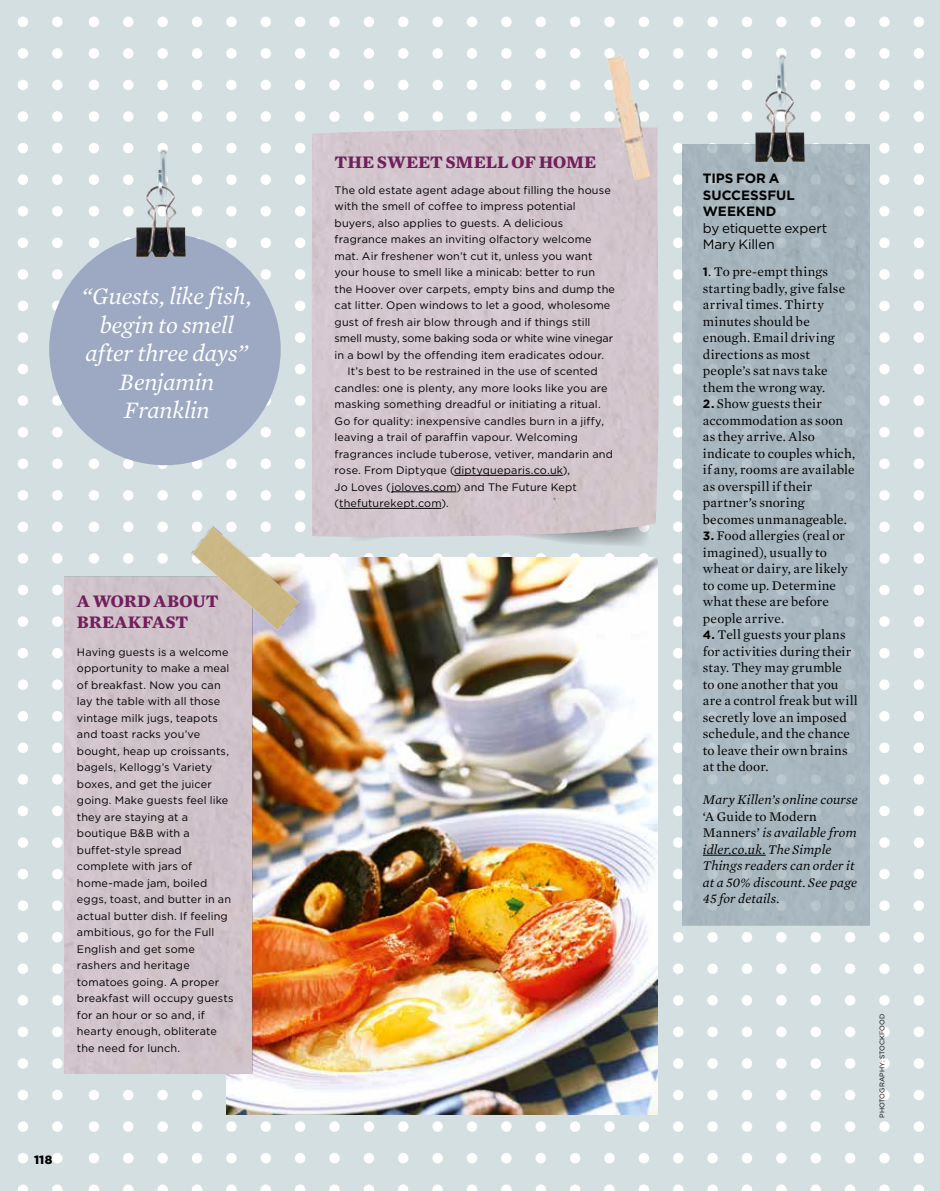
<style>
.page{position:relative;width:940px;height:1191px;background:#d4dfe2}
.page>*{position:absolute;margin:0;border:0;box-sizing:border-box;transform-origin:0 0}
.t1{font:italic 24px/28.5px "Mercury Text G1";letter-spacing:-.01em;color:#fff;text-align:center}
.t2{font:700 18px/21px "Mercury Text G1";letter-spacing:-.005em;color:#71205c}
.t3{font:13.5px/16.5px "Mercury Text G1";letter-spacing:.01em;color:#000}
.t4{font:italic 13.5px/16.5px "Mercury Text G1";letter-spacing:.01em;color:#000}
.t5{font:13.5px/16.5px "Gotham";letter-spacing:-.01em;color:#000}
.t6{font:700 13.5px/16.5px "Gotham";color:#000}
.t7{font:900 12px "Gotham";color:#000}
.t8{font:10.8px/16.5px "Gotham";letter-spacing:.015em;color:#000}
.t9{font:10.8px "Gotham";letter-spacing:-.01em;color:#000}
.t10{font:6.75px "Gotham";letter-spacing:.01em;color:#000}
.s1{font-family:"Gotham";font-weight:700;font-size:12px}
.s2{font-style:normal}
</style>
<div class="page">
<svg style="left:89px;top:22px;width:10px;height:1169px"></svg>
<svg style="left:157px;top:22px;width:11px;height:1169px"></svg>
<svg style="left:123px;top:22px;width:11px;height:1169px"></svg>
<svg style="left:192px;top:22px;width:10px;height:1169px"></svg>
<svg style="left:18px;top:22px;width:10px;height:1169px"></svg>
<svg style="left:52px;top:22px;width:11px;height:1169px"></svg>
<svg style="left:226px;top:22px;width:11px;height:1169px"></svg>
<svg style="left:295px;top:22px;width:10px;height:1169px"></svg>
<svg style="left:260px;top:22px;width:11px;height:1169px"></svg>
<svg style="left:329px;top:22px;width:11px;height:1169px"></svg>
<svg style="left:364px;top:22px;width:10px;height:1169px"></svg>
<svg style="left:432px;top:22px;width:11px;height:1169px"></svg>
<svg style="left:398px;top:22px;width:10px;height:1169px"></svg>
<svg style="left:467px;top:22px;width:10px;height:1169px"></svg>
<svg style="left:501px;top:22px;width:10px;height:1169px"></svg>
<svg style="left:570px;top:22px;width:10px;height:1169px"></svg>
<svg style="left:535px;top:22px;width:11px;height:1169px"></svg>
<svg style="left:604px;top:22px;width:11px;height:1169px"></svg>
<svg style="left:638px;top:22px;width:11px;height:1169px"></svg>
<svg style="left:707px;top:22px;width:11px;height:1169px"></svg>
<svg style="left:673px;top:22px;width:10px;height:1169px"></svg>
<svg style="left:741px;top:22px;width:11px;height:1169px"></svg>
<svg style="left:776px;top:22px;width:10px;height:1169px"></svg>
<svg style="left:845px;top:22px;width:10px;height:1169px"></svg>
<svg style="left:810px;top:22px;width:11px;height:1169px"></svg>
<svg style="left:879px;top:22px;width:10px;height:1169px"></svg>
<svg style="left:913px;top:22px;width:11px;height:1169px"></svg>
<img style="left:682px;top:145px;width:188px;height:780px">
<hr style="left:703px;top:855px;width:62px;height:1px;background:#000">
<img style="left:758px;top:26px;width:38px;height:65px">
<img style="left:755px;top:91px;width:50px;height:71px">
<img style="left:774px;top:75px;width:9px;height:33px">
<svg style="left:344px;top:537px;width:307px;height:12px;background:#ced9dc"></svg>
<div style="left:311px;top:128px;width:348px;height:409px;background:#d3c6cd"></div>
<hr style="left:454px;top:475px;width:109px;height:1px;background:#000">
<hr style="left:391px;top:491px;width:65px;height:1px;background:#000">
<hr style="left:339px;top:508px;width:102px;height:1px;background:#000">
<img style="left:607px;top:55px;width:43px;height:126px">
<div style="left:49px;top:234px;width:232px;height:231px;background:#9da9c2;border-radius:50%"></div>
<img style="left:139px;top:120px;width:38px;height:66px">
<img style="left:136px;top:186px;width:50px;height:71px">
<img style="left:155px;top:170px;width:10px;height:33px">
<img style="left:227px;top:557px;width:430px;height:557px">
<div style="left:64px;top:577px;width:188px;height:496px;background:#d0c3ca"></div>
<img style="left:169px;top:505px;width:151px;height:145px">
<h1 class="t1" style="left:82px;top:281px;width:171px">“Guests, like fish, begin to smell after three days”<br>Benjamin<br>Franklin</h1>
<h2 class="t2" style="left:77px;top:590px;width:143px">A WORD ABOUT<br>BREAKFAST</h2>
<p class="t8" style="left:77px;top:643px;width:158px">Having guests is a welcome opportunity to make a meal of breakfast. Now you can lay the table with all those vintage milk jugs, teapots and toast racks you’ve bought, heap up croissants, bagels, Kellogg’s Variety boxes, and get the juicer going. Make guests feel like they are staying at a boutique B&amp;B with a buffet-style spread complete with jars of home-made jam, boiled eggs, toast, and butter in an actual butter dish. If feeling ambitious, go for the Full<br>English and get some rashers and heritage tomatoes going. A proper breakfast will occupy guests for an hour or so and, if hearty enough, obliterate the need for lunch.</p>
<p class="t7" style="left:34px;top:1151px;width:20px">118</p>
<h2 class="t2" style="left:334px;top:150px;width:263px">THE SWEET SMELL OF HOME</h2>
<p class="t8" style="left:334px;top:181px;width:278px">The old estate agent adage about filling the house</p>
<p class="t8" style="left:334px;top:198px;width:242px">with the smell of coffee to impress potential</p>
<p class="t8" style="left:334px;top:214px;width:230px">buyers, also applies to guests. A delicious</p>
<p class="t8" style="left:334px;top:231px;width:259px">fragrance makes an inviting olfactory welcome</p>
<p class="t8" style="left:334px;top:247px;width:259px">mat. Air freshener won’t cut it, unless you want</p>
<p class="t8" style="left:334px;top:264px;width:262px">your house to smell like a minicab: better to run</p>
<p class="t8" style="left:334px;top:280px;width:282px">the Hoover over carpets, empty bins and dump the</p>
<p class="t8" style="left:334px;top:297px;width:277px">cat litter. Open windows to let a good, wholesome</p>
<p class="t8" style="left:334px;top:313px;width:257px">gust of fresh air blow through and if things still</p>
<p class="t9" style="left:334px;top:331px;width:280px">smell musty, some baking soda or white wine vinegar</p>
<p class="t8" style="left:334px;top:346px;width:271px">in a bowl by the offending item eradicates odour.</p>
<p class="t8" style="left:347px;top:363px;width:252px">It’s best to be restrained in the use of scented</p>
<p class="t8" style="left:334px;top:379px;width:275px">candles: one is plenty, any more looks like you are</p>
<p class="t8" style="left:334px;top:396px;width:268px">masking something dreadful or initiating a ritual.</p>
<p class="t8" style="left:334px;top:412px;width:271px">Go for quality: inexpensive candles burn in a jiffy,</p>
<p class="t8" style="left:334px;top:429px;width:245px">leaving a trail of paraffin vapour. Welcoming</p>
<p class="t8" style="left:334px;top:445px;width:280px">fragrances include tuberose, vetiver, mandarin and</p>
<p class="t8" style="left:334px;top:462px;width:237px">rose. From Diptyque (diptyqueparis.co.uk),</p>
<p class="t8" style="left:334px;top:478px;width:244px">Jo Loves (joloves.com) and The Future Kept</p>
<p class="t8" style="left:334px;top:495px;width:116px">(thefuturekept.com).</p>
<p class="t6" style="left:703px;top:170px;width:93px">TIPS FOR A<br>SUCCESSFUL<br>WEEKEND</p>
<p class="t5" style="left:703px;top:219px;width:126px">by etiquette expert<br>Mary Killen</p>
<p class="t3" style="left:703px;top:263px;width:144px"><span class="s1">1</span>. To pre-empt things starting badly, give false arrival times. Thirty minutes should be enough. Email driving directions as most people’s sat navs take them the wrong way.</p>
<p class="t3" style="left:703px;top:395px;width:154px"><span class="s1">2.</span> Show guests their accommodation as soon as they arrive. Also indicate to couples which, if any, rooms are available as overspill if their partner’s snoring becomes unmanageable.</p>
<p class="t3" style="left:703px;top:527px;width:146px"><span class="s1">3.</span> Food allergies (real or imagined), usually to wheat or dairy, are likely to come up. Determine what these are before people arrive.</p>
<p class="t3" style="left:703px;top:626px;width:156px"><span class="s1">4.</span> Tell guests your plans for activities during their stay. They may grumble<br>to one another that you are a control freak but will secretly love an imposed schedule, and the chance to leave their own brains at the door.</p>
<p class="t4" style="left:703px;top:791px;width:156px">Mary Killen’s online course</p>
<p class="t4" style="left:703px;top:807px;width:156px"><span class="s2">‘A Guide to Modern<br>Manners’</span> is available from idler.co.uk. The Simple<br>Things readers can order it at a 50% discount. See page<br>45 for details.</p>
<p class="t10" style="left:878px;top:1118px;width:106px;rotate:-90deg">PHOTOGRAPHY: STOCKFOOD</p>
</div>
